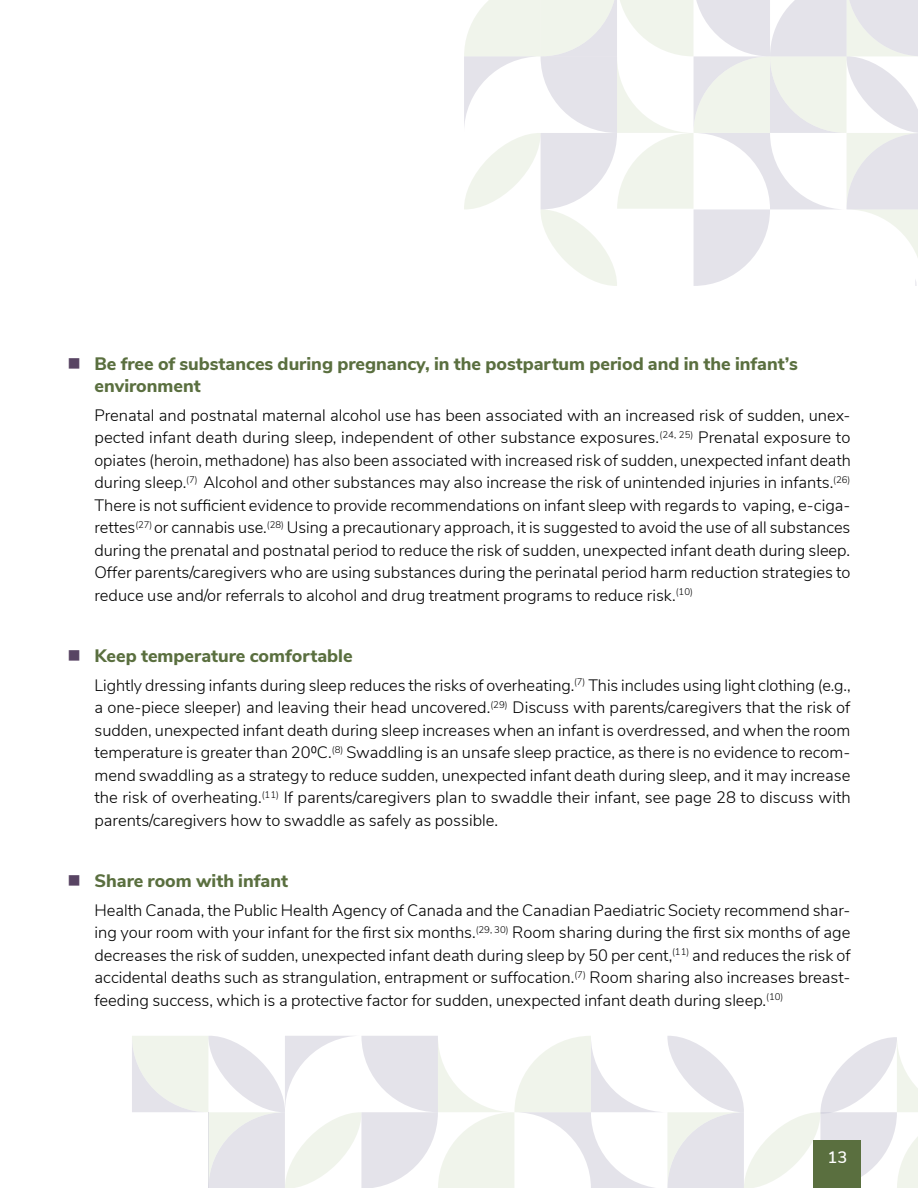
<style>
.page{position:relative;width:918px;height:1188px;background:#fff}
.page>*{position:absolute;margin:0;border:0;box-sizing:border-box;transform-origin:0 0}
.t1{font:800 18px/22.5px "Nunito Sans";color:#5a6f3f}
.t2{font:300 16.5px/22.5px "Nunito Sans";color:#000;text-align:justify}
.t3{font:600 16.5px "Nunito Sans";color:#fff}
</style>
<div class="page">
<svg style="left:464px;top:0;width:454px;height:286px"></svg>
<svg style="left:132px;top:1036px;width:786px;height:152px"></svg>
<div style="left:813px;top:1140px;width:48px;height:48px;background:#5a6f3f"></div>
<p class="t1" style="left:94px;top:351px;width:705px">Be free of substances during pregnancy, in the postpartum period and in the infant’s environment</p>
<p class="t2" style="left:94px;top:403px;width:758px">Prenatal and postnatal maternal alcohol use has been associated with an increased risk of sudden, unex&shy;pected infant death during sleep, independent of other substance exposures.<sup>(24,</sup> <sup>25)</sup> Prenatal exposure to opiates (heroin, methadone) has also been associated with increased risk of sudden, unexpected infant death during sleep.<sup>(7)</sup> Alcohol and other substances may also increase the risk of unintended injuries in infants.<sup>(26)<br></sup>There is not sufficient evidence to provide recommendations on infant sleep with regards to vaping, e-ciga&shy;rettes<sup>(27)</sup> or cannabis use.<sup>(28)</sup> Using a precautionary approach, it is suggested to avoid the use of all substances during the prenatal and postnatal period to reduce the risk of sudden, unexpected infant death during sleep.<br>Offer parents/caregivers who are using substances during the perinatal period harm reduction strategies to reduce use and/or referrals to alcohol and drug treatment programs to reduce risk.<sup>(10)</sup></p>
<p class="t1" style="left:94px;top:644px;width:260px">Keep temperature comfortable</p>
<p class="t2" style="left:94px;top:673px;width:758px">Lightly dressing infants during sleep reduces the risks of overheating.<sup>(7)</sup> This includes using light clothing (e.g., a one-piece sleeper) and leaving their head uncovered.<sup>(29)</sup> Discuss with parents/caregivers that the risk of sudden, unexpected infant death during sleep increases when an infant is overdressed, and when the room temperature is greater than 20⁰C.<sup>(8)</sup> Swaddling is an unsafe sleep practice, as there is no evidence to recom&shy;mend swaddling as a strategy to reduce sudden, unexpected infant death during sleep, and it may increase the risk of overheating.<sup>(11)</sup> If parents/caregivers plan to swaddle their infant, see page 28 to discuss with parents/caregivers how to swaddle as safely as possible.</p>
<p class="t1" style="left:94px;top:869px;width:195px">Share room with infant</p>
<p class="t2" style="left:94px;top:898px;width:758px">Health Canada, the Public Health Agency of Canada and the Canadian Paediatric Society recommend shar&shy;ing your room with your infant for the first six months.<sup>(29,</sup> <sup>30)</sup> Room sharing during the first six months of age decreases the risk of sudden, unexpected infant death during sleep by 50 per cent,<sup>(11)</sup> and reduces the risk of accidental deaths such as strangulation, entrapment or suffocation.<sup>(7)</sup> Room sharing also increases breast&shy;feeding success, which is a protective factor for sudden, unexpected infant death during sleep.<sup>(10)</sup></p>
<p class="t3" style="left:828px;top:1145px;width:21px">13</p>
</div>
